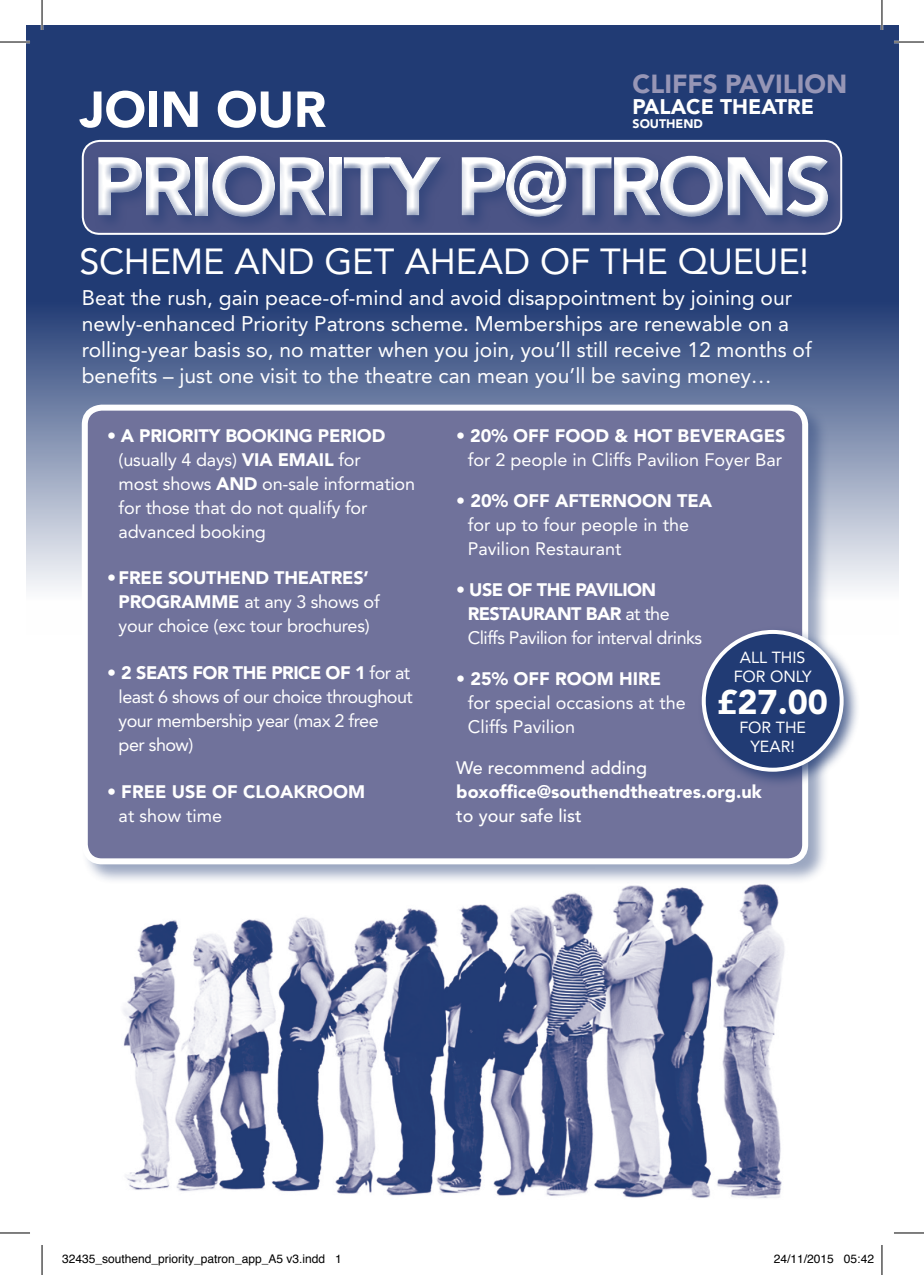
<style>
.page{position:relative;width:924px;height:1275px;background:#fff}
.page>*{position:absolute;margin:0;border:0;box-sizing:border-box;transform-origin:0 0}
.t1{font:900 82.2px "Avenir";letter-spacing:-.05em;color:#fff}
.t2{font:900 50px "Avenir";letter-spacing:-.005em;color:#fff}
.t3{font:36px "Avenir";letter-spacing:-.005em;color:#fff}
.t4{font:900 34px "Avenir";color:#fff}
.t5{font:900 26px "Avenir";color:#9796b6}
.t6{font:21px/26px "Avenir";color:#fff}
.t7{font:900 21px "Avenir";color:#fff}
.t8{font:18px/24px "Avenir";letter-spacing:-.01em;color:#fff}
.t9{font:18px/24px "Avenir";letter-spacing:-.03em;color:#fff}
.t10{font:900 18px/24px "Avenir";color:#fff}
.t11{font:500 18px "Avenir";color:#fff}
.t12{font:16px/19.2px "Avenir";color:#fff;text-align:center}
.t13{font:900 12.4px "Avenir";color:#fff}
.t14{font:12px "Helvetica";color:#000}
.s1{font-weight:900}
.s2{font-weight:400}
</style>
<div class="page">
<svg style="left:26px;top:25px;width:872px;height:566px;background:#3a5184"></svg>
<img style="left:123px;top:885px;width:662px;height:313px">
<div style="left:85px;top:143px;width:781px;height:116px;background:#213b74"></div>
<div style="left:83px;top:141px;width:757px;height:93px;background:#4b5486;border-radius:17px"></div>
<div style="left:82px;top:140px;width:759px;height:95px;border:2px solid #fff;border-radius:17px"></div>
<div style="left:93px;top:151px;width:751px;height:83px;background:#213b74;opacity:.55"></div>
<div style="left:89px;top:147px;width:747px;height:69px;background:#4b5486"></div>
<div style="left:90px;top:156px;width:746px;height:69px;background:#213b74;opacity:.75"></div>
<div style="left:81px;top:403px;width:747px;height:482px;background:#213b74;opacity:.45"></div>
<div style="left:85px;top:407px;width:719px;height:454px;background:#70729b;border-radius:17px"></div>
<div style="left:82px;top:404px;width:725px;height:460px;border:6px solid #fff;border-radius:17px"></div>
<div style="left:696px;top:625px;width:163px;height:163px;background:#213b74;opacity:.75"></div>
<div style="left:703px;top:632px;width:138px;height:137px;background:#213b74;border-radius:50%"></div>
<div style="left:701px;top:630px;width:142px;height:141px;border:4px solid #fff;border-radius:50%"></div>
<hr style="left:0;top:41px;width:30px;height:2px;background:#fff">
<hr style="left:893px;top:41px;width:30px;height:2px;background:#fff">
<hr style="left:41px;top:0;width:2px;height:30px;background:#fff">
<hr style="left:880px;top:0;width:2px;height:30px;background:#fff">
<hr style="left:0;top:42px;width:30px;height:1px;background:#000">
<hr style="left:893px;top:42px;width:30px;height:1px;background:#000">
<hr style="left:0;top:1232px;width:30px;height:1px;background:#000">
<hr style="left:893px;top:1232px;width:30px;height:1px;background:#000">
<hr style="left:42px;top:0;width:1px;height:30px;background:#000">
<hr style="left:42px;top:1245px;width:1px;height:30px;background:#000">
<hr style="left:881px;top:0;width:1px;height:30px;background:#000">
<hr style="left:881px;top:1245px;width:1px;height:30px;background:#000">
<h3 class="t5" style="left:632px;top:69px;width:216px">CLIFFS PAVILION</h3>
<p class="t7" style="left:632px;top:94px;width:183px">PALACE THEATRE</p>
<p class="t13" style="left:632px;top:116px;width:72px">SOUTHEND</p>
<h1 class="t1" style="left:92px;top:137px;width:740px">PRIORITY P@TRONS</h1>
<h2 class="t2" style="left:79px;top:79px;width:248px">JOIN OUR</h2>
<h3 class="t3" style="left:79px;top:241px;width:730px">SCHEME AND GET AHEAD OF THE QUEUE!</h3>
<p class="t6" style="left:82px;top:284px;width:731px">Beat the rush, gain peace-of-mind and avoid disappointment by joining our newly-enhanced Priority Patrons scheme. Memberships are renewable on a rolling-year basis so, no matter when you join, you’ll still receive 12 months of benefits – just one visit to the theatre can mean you’ll be saving money…</p>
<p class="t8" style="left:119px;top:423px;width:298px;text-indent:-11px">• <span class="s1">A PRIORITY BOOKING PERIOD </span>(usually 4 days) <span class="s1">VIA EMAIL</span> for<br>most shows <span class="s1">AND</span> on-sale information for those that do not qualify for advanced booking</p>
<p class="t8" style="left:119px;top:566px;width:262px;text-indent:-11px">•<span class="s1">FREE SOUTHEND THEATRES’<br>PROGRAMME</span> at any 3 shows of your choice (exc tour brochures)</p>
<p class="t9" style="left:119px;top:661px;width:295px;text-indent:-11px">• <span class="s1">2 SEATS FOR THE PRICE OF 1</span> for at least 6 shows of our choice throughout your membership year (max 2 free<br>per show)</p>
<p class="t10" style="left:119px;top:779px;width:248px;text-indent:-11px"><span class="s2">•</span> FREE USE OF CLOAKROOM <span class="s2">at show time</span></p>
<p class="t8" style="left:95px;top:479px;width:73px">RECEIVE</p>
<p class="t8" style="left:456px;top:423px;width:330px;text-align:center">• <span class="s1">20% OFF FOOD &amp; HOT BEVERAGES </span>for 2 people in Cliffs Pavilion Foyer Bar</p>
<p class="t8" style="left:467px;top:488px;width:246px;text-indent:-11px">• <span class="s1">20% OFF AFTERNOON TEA </span>for up to four people in the<br>Pavilion Restaurant</p>
<p class="t9" style="left:467px;top:577px;width:236px;text-indent:-11px">• <span class="s1">USE OF THE PAVILION<br>RESTAURANT BAR</span> at the<br>Cliffs Pavilion for interval drinks</p>
<p class="t8" style="left:467px;top:666px;width:219px;text-indent:-11px">• <span class="s1">25% OFF ROOM HIRE </span>for special occasions at the<br>Cliffs Pavilion</p>
<p class="t11" style="left:456px;top:757px;width:192px">We recommend adding</p>
<p class="t10" style="left:456px;top:779px;width:307px">boxoffice@southendtheatres.org.uk</p>
<p class="t11" style="left:456px;top:805px;width:127px">to your safe list</p>
<p class="t12" style="left:733px;top:647px;width:79px">ALL THIS<br>FOR ONLY</p>
<h3 class="t4" style="left:717px;top:681px;width:112px">£27.00</h3>
<p class="t12" style="left:739px;top:718px;width:68px">FOR THE<br>YEAR!</p>
<p class="t14" style="left:62px;top:1249px;width:281px">32435_southend_priority_patron_app_A5 v3.indd 1</p>
<p class="t14" style="left:773px;top:1249px;width:102px">24/11/2015 05:42</p>
</div>
